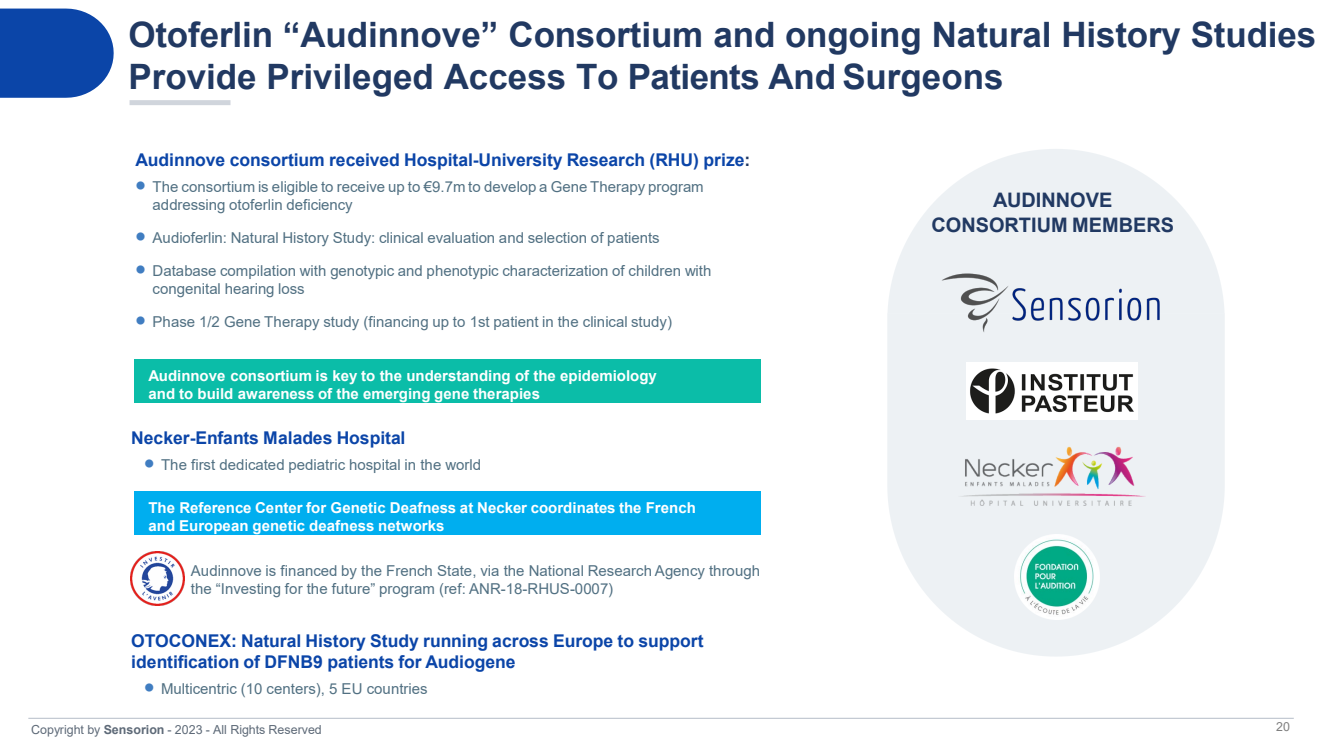
<style>
.page{position:relative;width:1324px;height:746px;background:#fff}
.page>*{position:absolute;margin:0;border:0;box-sizing:border-box;transform-origin:0 0}
.t1{font:700 35px/42px "Arial";color:#213962}
.t2{font:700 20px/25.2px "Arial";color:#213962;text-align:center}
.t3{font:700 17.5px/21px "Arial";letter-spacing:-.005em;color:#0b45a8}
.t4{font:15px/18px "Arial";color:#517082}
.t5{font:700 15px/18px "Arial";color:#fff}
.t6{font:12.5px "Arial";color:#5e6a78}
.t7{font:12.5px "Arial";color:#7f7f7f}
.s1{color:#213962}
.s2{color:#407dc1}
.s3{font-weight:700}
</style>
<div class="page">
<hr style="left:28px;top:717px;width:1266px;height:1px;background:#c4cad3">
<div style="left:130px;top:100px;width:100px;height:5px;background:#d0d5dc"></div>
<div style="left:134px;top:358px;width:627px;height:44px;background:#0bbda8"></div>
<div style="left:134px;top:490px;width:627px;height:44px;background:#00aeef"></div>
<svg style="left:887px;top:313px;width:338px;height:343px;fill:#edf1f4"></svg>
<svg style="left:888px;top:149px;width:336px;height:164px;fill:#edf1f4"></svg>
<img style="left:941px;top:273px;width:223px;height:61px">
<img style="left:967px;top:362px;width:171px;height:57px">
<img style="left:957px;top:446px;width:190px;height:60px">
<img style="left:1015px;top:534px;width:85px;height:85px">
<img style="left:130px;top:551px;width:54px;height:54px">
<svg style="left:0;top:9px;width:114px;height:89px;background:#2055af"></svg>
<h1 class="t1" style="left:128px;top:14px;width:1189px">Otoferlin “Audinnove” Consortium and ongoing Natural History Studies<br>Provide Privileged Access To Patients And Surgeons</h1>
<p class="t3" style="left:136px;top:149px;width:616px">Audinnove consortium received Hospital-University Research (RHU) prize<span class="s1">:</span></p>
<p class="t4" style="left:153px;top:177px;width:553px;text-indent:-17px"><span class="s2">•</span> The consortium is eligible to receive up to €9.7m to develop a Gene Therapy program addressing otoferlin deficiency</p>
<p class="t4" style="left:136px;top:228px;width:525px"><span class="s2">•</span> Audioferlin: Natural History Study: clinical evaluation and selection of patients</p>
<p class="t4" style="left:153px;top:261px;width:560px;text-indent:-17px"><span class="s2">•</span> Database compilation with genotypic and phenotypic characterization of children with congenital hearing loss</p>
<p class="t4" style="left:136px;top:312px;width:538px"><span class="s2">•</span> Phase 1/2 Gene Therapy study (financing up to 1st patient in the clinical study)</p>
<p class="t5" style="left:148px;top:366px;width:510px">Audinnove consortium is key to the understanding of the epidemiology and to build awareness of the emerging gene therapies</p>
<p class="t3" style="left:131px;top:427px;width:276px">Necker-Enfants Malades Hospital</p>
<p class="t4" style="left:144px;top:455px;width:338px"><span class="s2">•</span> The first dedicated pediatric hospital in the world</p>
<p class="t5" style="left:148px;top:498px;width:549px">The Reference Center for Genetic Deafness at Necker coordinates the French and European genetic deafness networks</p>
<p class="t4" style="left:191px;top:561px;width:571px">Audinnove is financed by the French State, via the National Research Agency through the “Investing for the future” program (ref: ANR-18-RHUS-0007)</p>
<p class="t3" style="left:131px;top:630px;width:574px">OTOCONEX: Natural History Study running across Europe to support identification of DFNB9 patients for Audiogene</p>
<p class="t4" style="left:144px;top:679px;width:285px"><span class="s2">•</span> Multicentric (10 centers), 5 EU countries</p>
<h2 class="t2" style="left:931px;top:187px;width:244px">AUDINNOVE<br>CONSORTIUM MEMBERS</h2>
<p class="t6" style="left:31px;top:720px;width:292px">Copyright by <span class="s3">Sensorion</span> - 2023 - All Rights Reserved</p>
<p class="t7" style="left:1276px;top:717px;width:15px">20</p>
</div>
